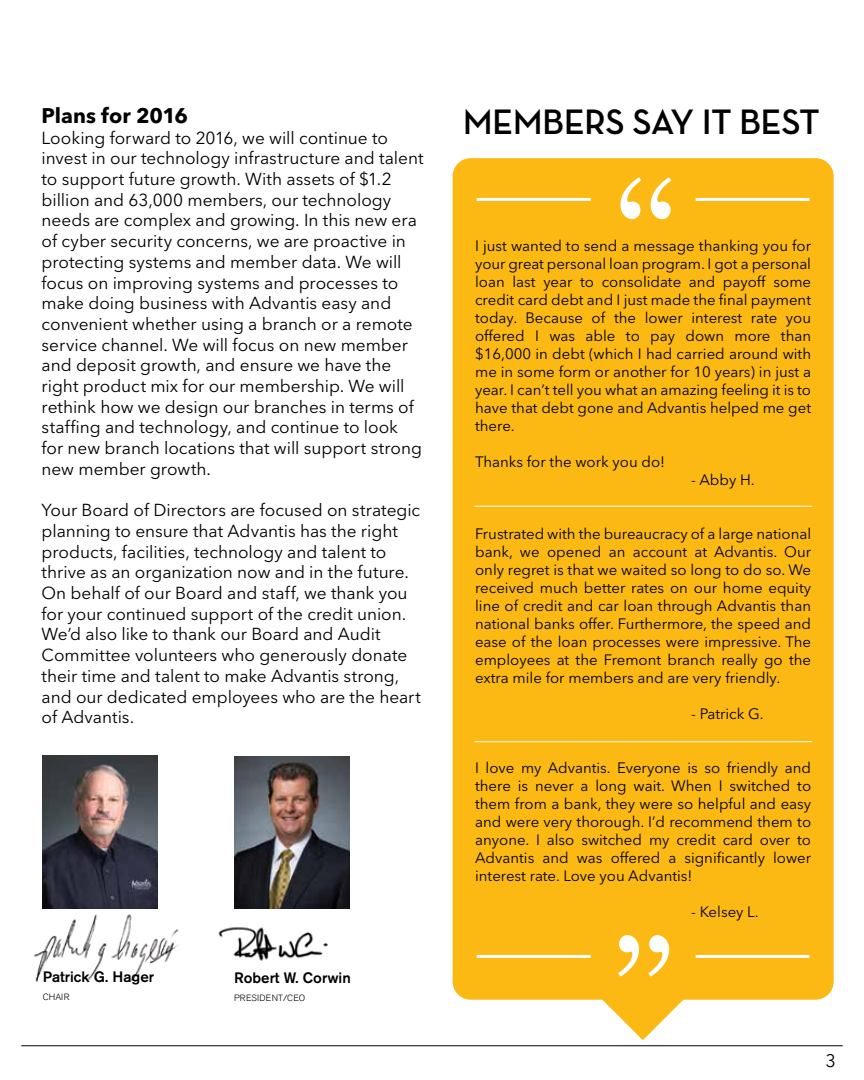
<style>
.page{position:relative;width:864px;height:1080px;background:#fff}
.page>*{position:absolute;margin:0;border:0;box-sizing:border-box;transform-origin:0 0}
.t1{font:150px "Century Schoolbook";color:#fff}
.t2{font:700 36px "Neutraface Display";color:#000}
.t3{font:700 21px "Avenir Next LT Pro";color:#000}
.t4{font:18px "Avenir Next LT Pro";color:#000}
.t5{font:17.25px/20.7px "Avenir Next LT Pro";color:#000}
.t6{font:15px/18px "Avenir Next LT Pro";color:#000;text-align:justify}
.t7{font:500 15px "Akzidenz Grotesk BE";color:#000}
.t8{font:300 9px "Akzidenz Grotesk BE";letter-spacing:.02em;color:#000}
</style>
<div class="page">
<div style="left:453px;top:158px;width:381px;height:842px;background:#fdb913;border-radius:18px"></div>
<svg style="left:592px;top:999px;width:98px;height:41px"></svg>
<hr style="left:477px;top:198px;width:114px;height:3px;background:#fff">
<hr style="left:696px;top:198px;width:114px;height:3px;background:#fff">
<hr style="left:477px;top:955px;width:114px;height:3px;background:#fff">
<hr style="left:696px;top:955px;width:114px;height:3px;background:#fff">
<hr style="left:474px;top:506px;width:338px;height:1px;background:#fff">
<hr style="left:474px;top:741px;width:338px;height:1px;background:#fff">
<img style="left:33px;top:899px;width:146px;height:83px">
<img style="left:218px;top:927px;width:110px;height:34px">
<img style="left:43px;top:756px;width:115px;height:152px">
<img style="left:234px;top:756px;width:116px;height:153px">
<hr style="left:21px;top:1045px;width:822px;height:1px;background:#000101">
<h3 class="t3" style="left:42px;top:103px;width:148px">Plans for 2016</h3>
<p class="t5" style="left:42px;top:127px;width:384px">Looking forward to 2016, we will continue to invest in our technology infrastructure and talent to support future growth. With assets of $1.2 billion and 63,000 members, our technology needs are complex and growing. In this new era of cyber security concerns, we are proactive in protecting systems and member data. We will focus on improving systems and processes to make doing business with Advantis easy and convenient whether using a branch or a remote service channel. We will focus on new member and deposit growth, and ensure we have the right product mix for our membership. We will rethink how we design our branches in terms of staffing and technology, and continue to look for new branch locations that will support strong new member growth.</p>
<p class="t5" style="left:42px;top:500px;width:381px">Your Board of Directors are focused on strategic planning to ensure that Advantis has the right products, facilities, technology and talent to thrive as an organization now and in the future.<br>On behalf of our Board and staff, we thank you for your continued support of the credit union.<br>We’d also like to thank our Board and Audit Committee volunteers who generously donate their time and talent to make Advantis strong, and our dedicated employees who are the heart of Advantis.</p>
<p class="t7" style="left:43px;top:967px;width:113px">Patrick G. Hager</p>
<p class="t8" style="left:43px;top:992px;width:28px">CHAIR</p>
<p class="t7" style="left:234px;top:968px;width:118px">Robert W. Corwin</p>
<p class="t8" style="left:234px;top:993px;width:73px">PRESIDENT/CEO</p>
<h2 class="t2" style="left:463px;top:102px;width:358px">MEMBERS SAY IT BEST</h2>
<h1 class="t1" style="left:615px;top:109px;width:60px">“</h1>
<p class="t6" style="left:475px;top:236px;width:338px">I just wanted to send a message thanking you for your great personal loan program. I got a personal loan last year to consolidate and payoff some credit card debt and I just made the final payment today. Because of the lower interest rate you offered I was able to pay down more than $16,000 in debt (which I had carried around with me in some form or another for 10 years) in just a year. I can’t tell you what an amazing feeling it is to have that debt gone and Advantis helped me get there.</p>
<p class="t6" style="left:475px;top:452px;width:192px">Thanks for the work you do!</p>
<p class="t6" style="left:691px;top:470px;width:65px">- Abby H.</p>
<p class="t6" style="left:475px;top:524px;width:338px">Frustrated with the bureaucracy of a large national bank, we opened an account at Advantis. Our only regret is that we waited so long to do so. We received much better rates on our home equity line of credit and car loan through Advantis than national banks offer. Furthermore, the speed and ease of the loan processes were impressive. The employees at the Fremont branch really go the extra mile for members and are very friendly.</p>
<p class="t6" style="left:691px;top:704px;width:74px">- Patrick G.</p>
<p class="t6" style="left:475px;top:758px;width:338px">I love my Advantis. Everyone is so friendly and there is never a long wait. When I switched to them from a bank, they were so helpful and easy and were very thorough. I’d recommend them to anyone. I also switched my credit card over to Advantis and was offered a significantly lower interest rate. Love you Advantis!</p>
<p class="t6" style="left:691px;top:902px;width:69px">- Kelsey L.</p>
<h1 class="t1" style="left:617px;top:866px;width:60px">”</h1>
<p class="t4" style="left:826px;top:1050px;width:12px">3</p>
</div>
